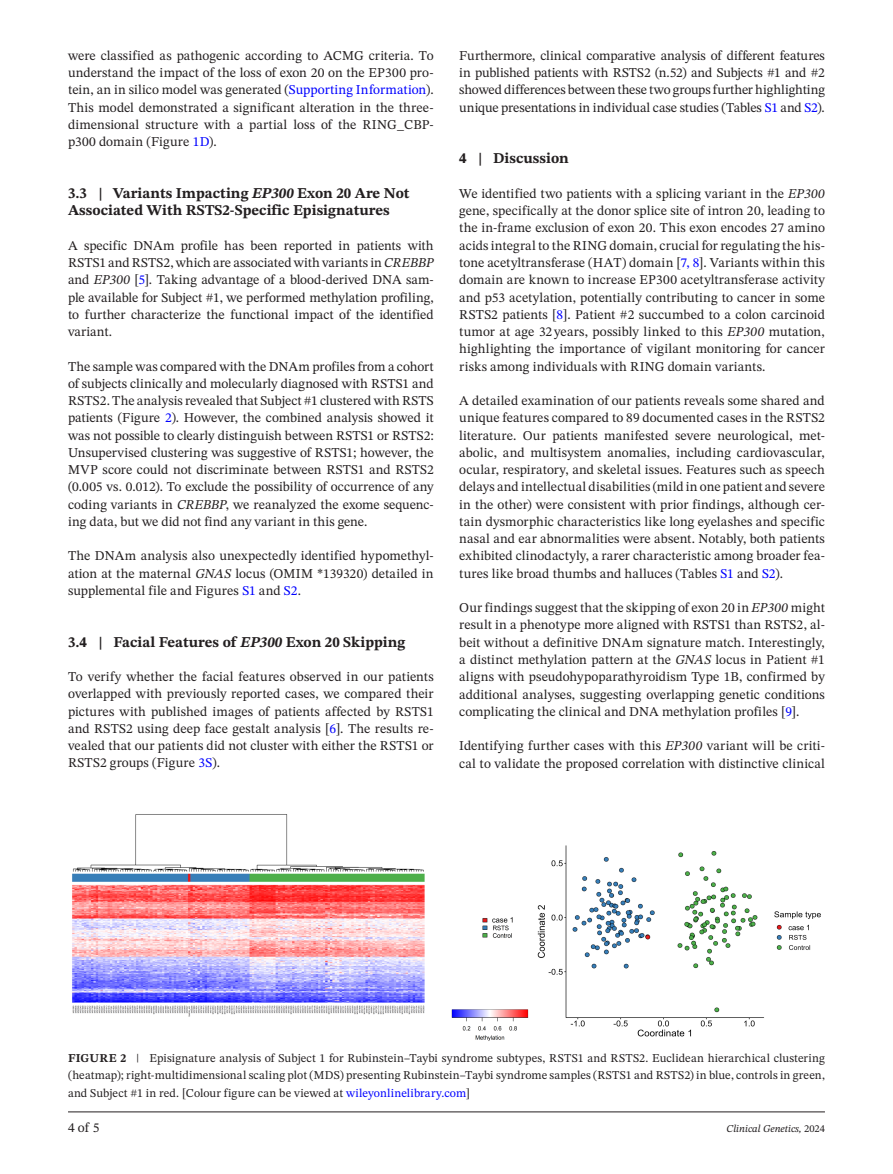
<style>
.page{position:relative;width:893px;height:1174px;background:#fff}
.page>*{position:absolute;margin:0;border:0;box-sizing:border-box;transform-origin:0 0}
.t1{font:700 15px/17.2px "STIX Two Text";color:#231f20}
.t2{font:13.5px/17.2px "STIX Two Text";letter-spacing:.005em;color:#231f20;text-align:justify}
.t3{font:12px/17.2px "STIX Two Text";letter-spacing:.015em;color:#231f20;text-align:justify}
.t4{font:italic 10.5px "STIX Two Text";color:#231f20}
.s1{color:#00f}
.s2{font-style:italic}
.s3{font-weight:700}
.s4{font-style:normal}
</style>
<div class="page">
<hr style="left:68px;top:1111px;width:757px;height:1px;background:#231f20">
<img style="left:72px;top:814px;width:749px;height:227px">
<p class="t2" style="left:68px;top:47px;width:367px">were classified as pathogenic according to ACMG criteria. To understand the impact of the loss of exon 20 on the EP300 pro&shy;tein, an in silico model was generated (<span class="s1">Supporting Information</span>).<br>This model demonstrated a significant alteration in the three&shy;dimensional structure with a partial loss of the RING_CBP&shy;p300 domain (Figure <span class="s1">1D</span>).</p>
<p class="t1" style="left:68px;top:185px;width:343px">3.3 | Variants Impacting <span class="s2">EP300</span> Exon 20 Are Not<br>Associated With RSTS2-Specific Episignatures</p>
<p class="t2" style="left:68px;top:236px;width:367px">A specific DNAm profile has been reported in patients with RSTS1 and RSTS2, which are associated with variants in <span class="s2">CREBBP </span>and <span class="s2">EP300</span> [<span class="s1">5</span>]. Taking advantage of a blood-derived DNA sam&shy;ple available for Subject #1, we performed methylation profiling, to further characterize the functional impact of the identified variant.</p>
<p class="t2" style="left:68px;top:357px;width:367px">The sample was compared with the DNAm profiles from a cohort of subjects clinically and molecularly diagnosed with RSTS1 and RSTS2. The analysis revealed that Subject #1 clustered with RSTS patients (Figure <span class="s1">2</span>). However, the combined analysis showed it was not possible to clearly distinguish between RSTS1 or RSTS2:<br>Unsupervised clustering was suggestive of RSTS1; however, the MVP score could not discriminate between RSTS1 and RSTS2 (0.005 vs. 0.012). To exclude the possibility of occurrence of any coding variants in <span class="s2">CREBBP</span>, we reanalyzed the exome sequenc&shy;ing data, but we did not find any variant in this gene.</p>
<p class="t2" style="left:68px;top:547px;width:367px">The DNAm analysis also unexpectedly identified hypomethyl&shy;ation at the maternal <span class="s2">GNAS</span> locus (OMIM *139320) detailed in supplemental file and Figures <span class="s1">S1</span> and <span class="s1">S2</span>.</p>
<p class="t1" style="left:68px;top:633px;width:339px">3.4 | Facial Features of <span class="s2">EP300</span> Exon 20 Skipping</p>
<p class="t2" style="left:68px;top:668px;width:367px">To verify whether the facial features observed in our patients overlapped with previously reported cases, we compared their pictures with published images of patients affected by RSTS1 and RSTS2 using deep face gestalt analysis [<span class="s1">6</span>]. The results re&shy;vealed that our patients did not cluster with either the RSTS1 or RSTS2 groups (Figure <span class="s1">3S</span>).</p>
<p class="t2" style="left:459px;top:47px;width:367px">Furthermore, clinical comparative analysis of different features in published patients with RSTS2 (n.52) and Subjects #1 and #2 showed differences between these two groups further highlighting unique presentations in individual case studies (Tables <span class="s1">S1</span> and <span class="s1">S2</span>).</p>
<p class="t1" style="left:459px;top:150px;width:111px">4 | Discussion</p>
<p class="t2" style="left:459px;top:185px;width:367px">We identified two patients with a splicing variant in the <span class="s2">EP300 </span>gene, specifically at the donor splice site of intron 20, leading to the in-frame exclusion of exon 20. This exon encodes 27 amino acids integral to the RING domain, crucial for regulating the his&shy;tone acetyltransferase (HAT) domain [<span class="s1">7, 8</span>]. Variants within this domain are known to increase EP300 acetyltransferase activity and p53 acetylation, potentially contributing to cancer in some RSTS2 patients [<span class="s1">8</span>]. Patient #2 succumbed to a colon carcinoid tumor at age 32 years, possibly linked to this <span class="s2">EP300</span> mutation, highlighting the importance of vigilant monitoring for cancer risks among individuals with RING domain variants.</p>
<p class="t2" style="left:459px;top:392px;width:367px">A detailed examination of our patients reveals some shared and unique features compared to 89 documented cases in the RSTS2 literature. Our patients manifested severe neurological, met&shy;abolic, and multisystem anomalies, including cardiovascular, ocular, respiratory, and skeletal issues. Features such as speech delays and intellectual disabilities (mild in one patient and severe in the other) were consistent with prior findings, although cer&shy;tain dysmorphic characteristics like long eyelashes and specific nasal and ear abnormalities were absent. Notably, both patients exhibited clinodactyly, a rarer characteristic among broader fea&shy;tures like broad thumbs and halluces (Tables <span class="s1">S1</span> and <span class="s1">S2</span>).</p>
<p class="t2" style="left:459px;top:599px;width:367px">Our findings suggest that the skipping of exon 20 in <span class="s2">EP300</span> might result in a phenotype more aligned with RSTS1 than RSTS2, al&shy;beit without a definitive DNAm signature match. Interestingly, a distinct methylation pattern at the <span class="s2">GNAS</span> locus in Patient #1 aligns with pseudohypoparathyroidism Type 1B, confirmed by additional analyses, suggesting overlapping genetic conditions complicating the clinical and DNA methylation profiles [<span class="s1">9</span>].</p>
<p class="t2" style="left:459px;top:737px;width:367px">Identifying further cases with this <span class="s2">EP300</span> variant will be criti&shy;cal to validate the proposed correlation with distinctive clinical</p>
<p class="t3" style="left:68px;top:1049px;width:758px"><span class="s3">FIGURE 2</span> | Episignature analysis of Subject 1 for Rubinstein–Taybi syndrome subtypes, RSTS1 and RSTS2. Euclidean hierarchical clustering (heatmap); right-multidimensional scaling plot (MDS) presenting Rubinstein–Taybi syndrome samples (RSTS1 and RSTS2) in blue, controls in green, and Subject #1 in red. [Colour figure can be viewed at <span class="s1">wileyonlinelibrary.com</span>]</p>
<p class="t2" style="left:68px;top:1119px;width:33px">4 of 5</p>
<p class="t4" style="left:726px;top:1121px;width:100px">Clinical Genetics, <span class="s4">2024</span></p>
</div>
